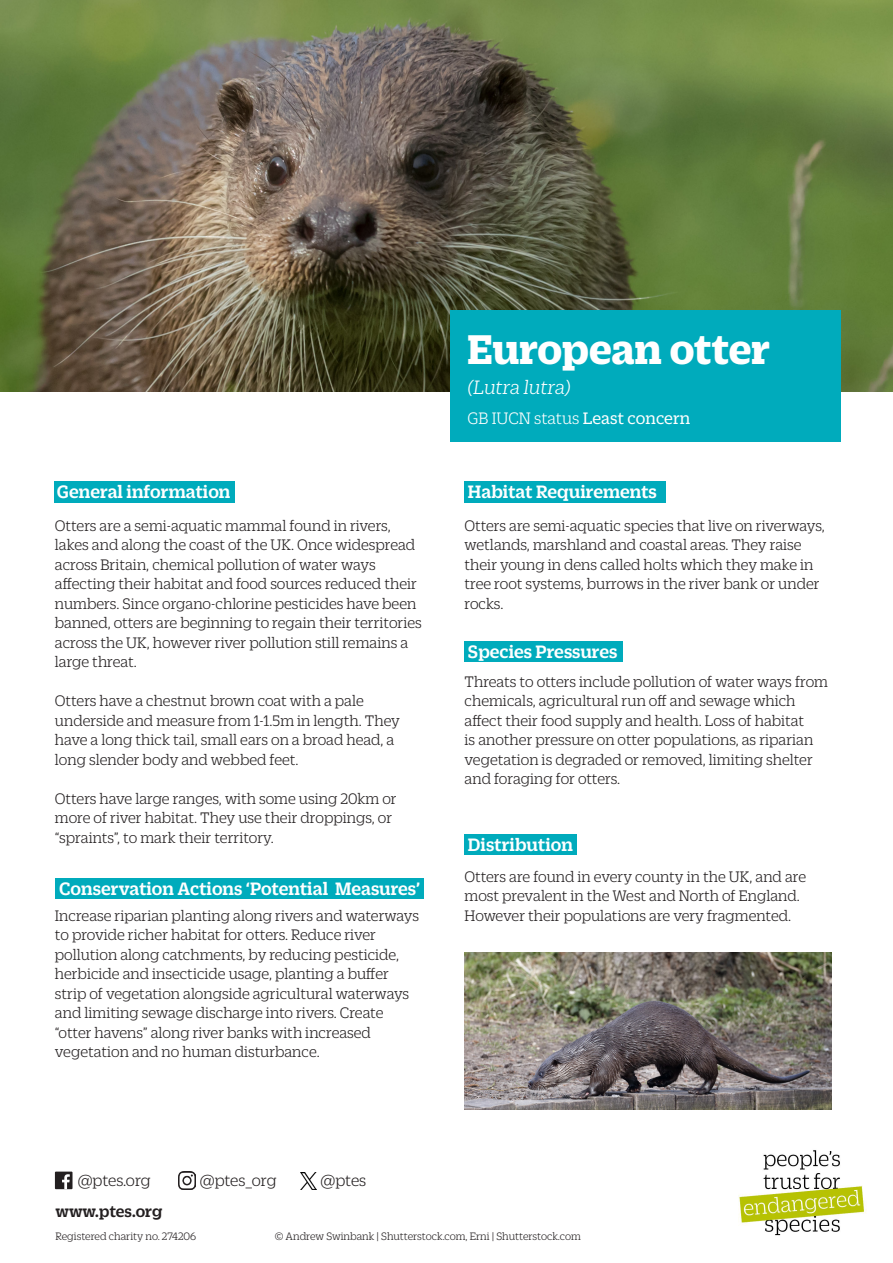
<style>
.page{position:relative;width:893px;height:1263px;background:#fff}
.page>*{position:absolute;margin:0;border:0;box-sizing:border-box;transform-origin:0 0}
.t1{font:700 45px "Duplicate Slab";letter-spacing:-.005em;color:#fff}
.t2{font:italic 300 21px "Duplicate Slab";letter-spacing:-.005em;color:#fff}
.t3{font:500 19.5px "Duplicate Slab";color:#fff}
.t4{font:300 18px "Duplicate Slab";color:#fff}
.t5{font:300 17.55px "Duplicate Slab";letter-spacing:-.01em;color:#231f20}
.t6{font:500 17.55px "Duplicate Slab";color:#231f20}
.t7{font:300 16.5px/19.5px "Duplicate Slab";color:#231f20}
.t8{font:300 11.7px "Duplicate Slab";color:#231f20}
.s1{font-weight:400}
</style>
<div class="page">
<img style="left:0;top:0;width:893px;height:391px">
<div style="left:54px;top:482px;width:180px;height:21px;background:#00abbc"></div>
<div style="left:450px;top:310px;width:390px;height:132px;background:#00abbc"></div>
<img style="left:738px;top:1150px;width:128px;height:86px">
<div style="left:55px;top:1171px;width:18px;height:18px;background:#231f20"></div>
<svg style="left:62px;top:1174px;width:8px;height:15px"></svg>
<img style="left:178px;top:1171px;width:18px;height:18px">
<img style="left:301px;top:1173px;width:15px;height:16px">
<div style="left:55px;top:878px;width:369px;height:21px;background:#00abbc"></div>
<div style="left:465px;top:482px;width:201px;height:21px;background:#00abbc"></div>
<div style="left:465px;top:641px;width:158px;height:21px;background:#00abbc"></div>
<div style="left:465px;top:834px;width:112px;height:21px;background:#00abbc"></div>
<img style="left:465px;top:952px;width:367px;height:158px">
<p class="t3" style="left:57px;top:479px;width:175px">General information</p>
<p class="t7" style="left:55px;top:515px;width:369px">Otters are a semi-aquatic mammal found in rivers, lakes and along the coast of the UK. Once widespread across Britain, chemical pollution of water ways affecting their habitat and food sources reduced their numbers. Since organo-chlorine pesticides have been banned, otters are beginning to regain their territories across the UK, however river pollution still remains a large threat.</p>
<p class="t7" style="left:55px;top:690px;width:347px">Otters have a chestnut brown coat with a pale underside and measure from 1-1.5m in length. They have a long thick tail, small ears on a broad head, a long slender body and webbed feet.</p>
<p class="t7" style="left:55px;top:788px;width:343px">Otters have large ranges, with some using 20km or more of river habitat. They use their droppings, or “spraints”, to mark their territory.</p>
<p class="t3" style="left:59px;top:875px;width:363px">Conservation Actions ‘Potential Measures’</p>
<p class="t7" style="left:55px;top:905px;width:366px">Increase riparian planting along rivers and waterways to provide richer habitat for otters. Reduce river pollution along catchments, by reducing pesticide, herbicide and insecticide usage, planting a buffer strip of vegetation alongside agricultural waterways and limiting sewage discharge into rivers. Create “otter havens” along river banks with increased vegetation and no human disturbance.</p>
<p class="t1" style="left:468px;top:318px;width:304px">European otter</p>
<p class="t2" style="left:468px;top:374px;width:105px">(Lutra lutra)</p>
<p class="t4" style="left:468px;top:407px;width:224px">GB IUCN status <span class="s1">Least concern</span></p>
<p class="t3" style="left:468px;top:479px;width:190px">Habitat Requirements</p>
<p class="t7" style="left:465px;top:515px;width:362px">Otters are semi-aquatic species that live on riverways, wetlands, marshland and coastal areas. They raise their young in dens called holts which they make in tree root systems, burrows in the river bank or under rocks.</p>
<p class="t3" style="left:468px;top:638px;width:151px">Species Pressures</p>
<p class="t7" style="left:465px;top:671px;width:365px">Threats to otters include pollution of water ways from chemicals, agricultural run off and sewage which affect their food supply and health. Loss of habitat<br>is another pressure on otter populations, as riparian vegetation is degraded or removed, limiting shelter and foraging for otters.</p>
<p class="t3" style="left:468px;top:831px;width:107px">Distribution</p>
<p class="t7" style="left:465px;top:866px;width:343px">Otters are found in every county in the UK, and are most prevalent in the West and North of England.<br>However their populations are very fragmented.</p>
<p class="t5" style="left:78px;top:1169px;width:74px">@ptes.org</p>
<p class="t5" style="left:200px;top:1169px;width:78px">@ptes_org</p>
<p class="t5" style="left:321px;top:1169px;width:47px">@ptes</p>
<p class="t6" style="left:55px;top:1199px;width:108px">www.ptes.org</p>
<p class="t8" style="left:55px;top:1229px;width:142px">Registered charity no. 274206</p>
<p class="t8" style="left:275px;top:1229px;width:308px">© Andrew Swinbank | Shutterstock.com, Erni | Shutterstock.com</p>
</div>
